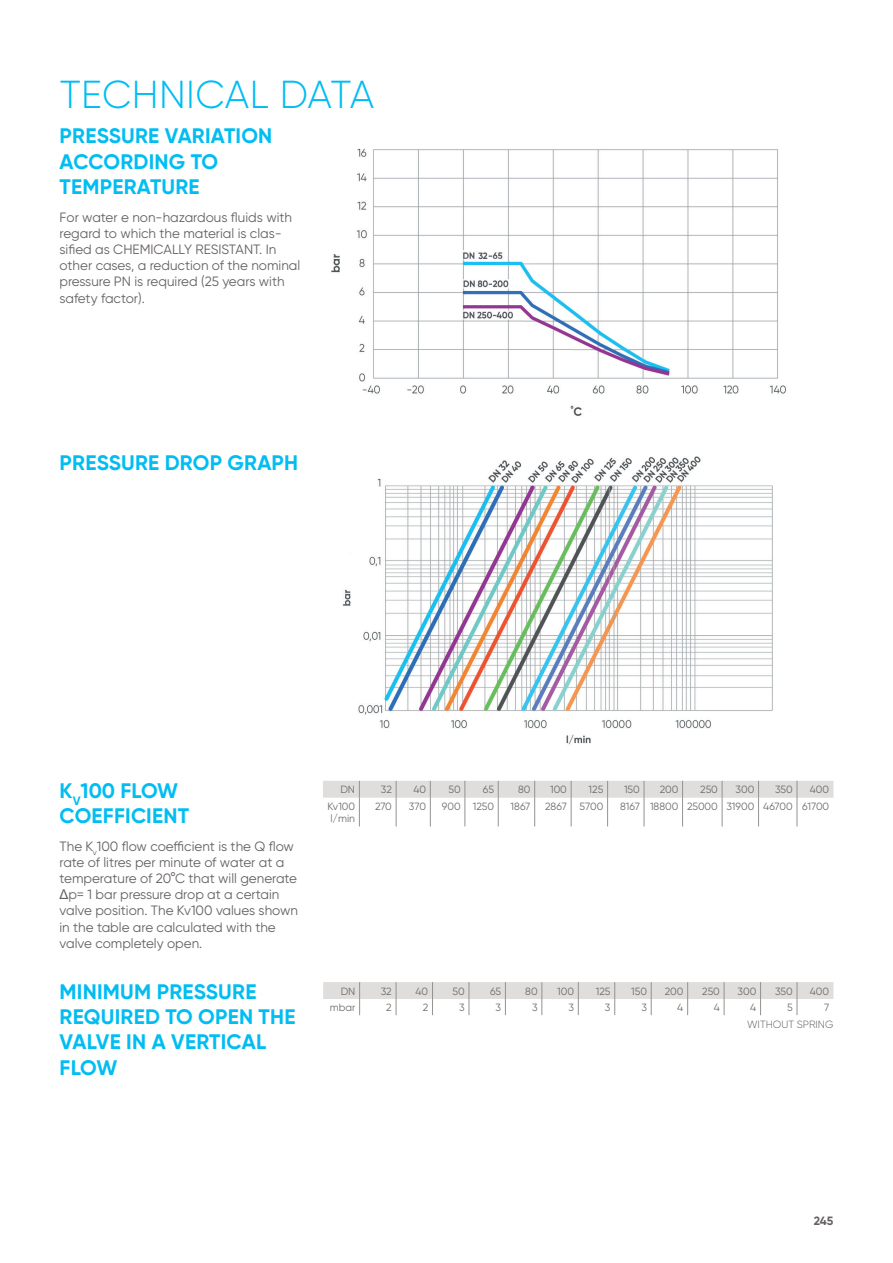
<style>
.page{position:relative;width:893px;height:1263px;background:#fff}
.page>*{position:absolute;margin:0;border:0;box-sizing:border-box;transform-origin:0 0}
.t1{font:300 39px "Gilroy";letter-spacing:.01em;color:#01bdf2}
.t2{font:700 21px/25.2px "Gilroy";letter-spacing:.01em;color:#01bdf2}
.t3{font:13.5px/16.2px "Gilroy";color:#656160}
.t4{font:700 12px "Gilroy";color:#656160}
.t5{font:10.5px/12.6px "Gilroy";color:#6e6b6b}
.t6{font:300 10.5px "Gilroy";color:#656160}
.s1{font-family:"Arial"}
</style>
<div class="page">
<img style="left:331px;top:148px;width:455px;height:268px">
<img style="left:342px;top:456px;width:431px;height:289px">
<svg style="left:323px;top:781px;width:510px;height:45px"></svg>
<svg style="left:323px;top:982px;width:510px;height:33px"></svg>
<h1 class="t1" style="left:60px;top:71px;width:316px">TECHNICAL DATA</h1>
<h2 class="t2" style="left:60px;top:123px;width:214px">PRESSURE VARIATION<br>ACCORDING TO<br>TEMPERATURE</h2>
<p class="t3" style="left:60px;top:209px;width:242px">For water e non-hazardous fluids with regard to which the material is clas&shy;sified as CHEMICALLY RESISTANT. In other cases, a reduction of the nominal pressure PN is required (25 years with safety factor).</p>
<h2 class="t2" style="left:60px;top:450px;width:240px">PRESSURE DROP GRAPH</h2>
<h2 class="t2" style="left:60px;top:777px;width:131px">K<sub>V</sub>100 FLOW<br>COEFFICIENT</h2>
<p class="t3" style="left:60px;top:838px;width:240px">The K<sub>v</sub>100 flow coefficient is the Q flow rate of litres per minute of water at a temperature of 20°C that will generate <span class="s1">Δ</span>p= 1 bar pressure drop at a certain valve position. The Kv100 values shown in the table are calculated with the valve completely open.</p>
<p class="t5" style="left:340px;top:783px;width:16px">DN</p>
<p class="t5" style="left:381px;top:783px;width:13px">32</p>
<p class="t5" style="left:413px;top:783px;width:14px">40</p>
<p class="t5" style="left:448px;top:783px;width:14px">50</p>
<p class="t5" style="left:483px;top:783px;width:13px">65</p>
<p class="t5" style="left:518px;top:783px;width:14px">80</p>
<p class="t5" style="left:550px;top:783px;width:18px">100</p>
<p class="t5" style="left:589px;top:783px;width:16px">125</p>
<p class="t5" style="left:624px;top:783px;width:17px">150</p>
<p class="t5" style="left:660px;top:783px;width:20px">200</p>
<p class="t5" style="left:700px;top:783px;width:19px">250</p>
<p class="t5" style="left:735px;top:783px;width:20px">300</p>
<p class="t5" style="left:775px;top:783px;width:19px">350</p>
<p class="t5" style="left:810px;top:783px;width:21px">400</p>
<p class="t5" style="left:327px;top:799px;width:29px">Kv100 l/min</p>
<p class="t5" style="left:375px;top:799px;width:18px">270</p>
<p class="t5" style="left:409px;top:799px;width:19px">370</p>
<p class="t5" style="left:442px;top:799px;width:54px">900 1250</p>
<p class="t5" style="left:511px;top:799px;width:21px">1867</p>
<p class="t5" style="left:545px;top:799px;width:60px">2867 5700</p>
<p class="t5" style="left:620px;top:799px;width:210px">8167 18800 25000 31900 46700 61700</p>
<h2 class="t2" style="left:60px;top:979px;width:237px">MINIMUM PRESSURE<br>REQUIRED TO OPEN THE<br>VALVE IN A VERTICAL<br>FLOW</h2>
<p class="t5" style="left:341px;top:985px;width:16px">DN</p>
<p class="t5" style="left:381px;top:985px;width:13px">32</p>
<p class="t5" style="left:416px;top:985px;width:14px">40</p>
<p class="t5" style="left:452px;top:985px;width:14px">50</p>
<p class="t5" style="left:490px;top:985px;width:13px">65</p>
<p class="t5" style="left:525px;top:985px;width:14px">80</p>
<p class="t5" style="left:557px;top:985px;width:18px">100</p>
<p class="t5" style="left:596px;top:985px;width:16px">125</p>
<p class="t5" style="left:631px;top:985px;width:17px">150</p>
<p class="t5" style="left:665px;top:985px;width:20px">200</p>
<p class="t5" style="left:702px;top:985px;width:19px">250</p>
<p class="t5" style="left:737px;top:985px;width:20px">300</p>
<p class="t5" style="left:775px;top:985px;width:19px">350</p>
<p class="t5" style="left:810px;top:985px;width:21px">400</p>
<p class="t5" style="left:330px;top:1001px;width:27px">mbar</p>
<p class="t5" style="left:386px;top:1001px;width:7px">2</p>
<p class="t5" style="left:423px;top:1001px;width:7px">2</p>
<p class="t5" style="left:459px;top:1001px;width:7px">3</p>
<p class="t5" style="left:496px;top:1001px;width:7px">3</p>
<p class="t5" style="left:532px;top:1001px;width:7px">3</p>
<p class="t5" style="left:568px;top:1001px;width:7px">3</p>
<p class="t5" style="left:605px;top:1001px;width:7px">3</p>
<p class="t5" style="left:641px;top:1001px;width:7px">3</p>
<p class="t5" style="left:677px;top:1001px;width:8px">4</p>
<p class="t5" style="left:714px;top:1001px;width:8px">4</p>
<p class="t5" style="left:750px;top:1001px;width:8px">4</p>
<p class="t5" style="left:787px;top:1001px;width:7px">5</p>
<p class="t5" style="left:824px;top:1001px;width:7px">7</p>
<p class="t6" style="left:747px;top:1018px;width:88px">WITHOUT SPRING</p>
<p class="t4" style="left:814px;top:1213px;width:21px">245</p>
</div>
